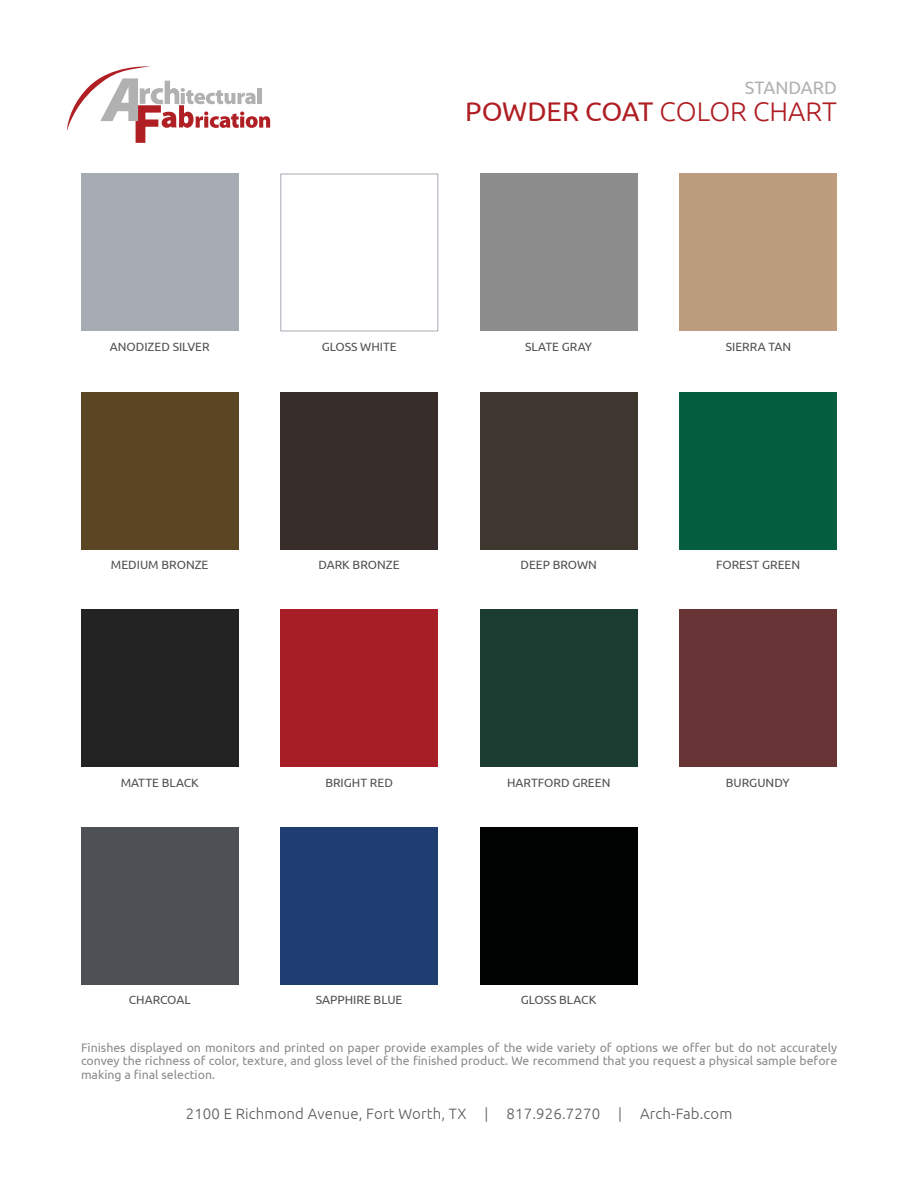
<style>
.page{position:relative;width:918px;height:1188px;background:#fff}
.page>*{position:absolute;margin:0;border:0;box-sizing:border-box;transform-origin:0 0}
.t1{font:27px "Ubuntu";letter-spacing:-.01em;color:#af1e23}
.t2{font:18px "Ubuntu";color:#b1b1b1}
.t3{font:300 15px "Ubuntu";letter-spacing:.01em;color:#595959}
.t4{font:12.3px/13.5px "Ubuntu";color:#8b8b8b;text-align:justify}
.t5{font:12px "Ubuntu";color:#505050}
.s1{font-weight:300}
</style>
<div class="page">
<div style="left:480px;top:827px;width:157px;height:157px;background:#010302"></div>
<div style="left:281px;top:827px;width:157px;height:157px;background:#1e3e71"></div>
<div style="left:81px;top:827px;width:157px;height:157px;background:#4d5155"></div>
<div style="left:680px;top:610px;width:157px;height:157px;background:#683436"></div>
<div style="left:480px;top:610px;width:157px;height:157px;background:#1b3c31"></div>
<div style="left:281px;top:610px;width:157px;height:157px;background:#a71e26"></div>
<div style="left:81px;top:610px;width:157px;height:157px;background:#232323"></div>
<div style="left:680px;top:392px;width:157px;height:157px;background:#055e40"></div>
<div style="left:480px;top:392px;width:157px;height:157px;background:#3e372f"></div>
<div style="left:281px;top:392px;width:157px;height:157px;background:#372d2b"></div>
<div style="left:81px;top:392px;width:157px;height:157px;background:#5a4623"></div>
<div style="left:680px;top:174px;width:157px;height:157px;background:#bc9d7e"></div>
<div style="left:480px;top:174px;width:157px;height:157px;background:#8c8c8c"></div>
<div style="left:281px;top:174px;width:157px;height:157px;background:#fff;border:1px solid #a7abb4"></div>
<div style="left:81px;top:174px;width:157px;height:157px;background:#a7abb4"></div>
<svg style="left:67px;top:66px;width:203px;height:77px"></svg>
<h2 class="t2" style="left:745px;top:80px;width:94px">STANDARD</h2>
<h1 class="t1" style="left:465px;top:100px;width:373px">POWDER COAT <span class="s1">COLOR CHART</span></h1>
<p class="t5" style="left:110px;top:342px;width:101px">ANODIZED SILVER</p>
<p class="t5" style="left:322px;top:342px;width:76px">GLOSS WHITE</p>
<p class="t5" style="left:525px;top:342px;width:68px">SLATE GRAY</p>
<p class="t5" style="left:726px;top:342px;width:67px">SIERRA TAN</p>
<p class="t5" style="left:111px;top:560px;width:99px">MEDIUM BRONZE</p>
<p class="t5" style="left:318px;top:560px;width:83px">DARK BRONZE</p>
<p class="t5" style="left:521px;top:560px;width:78px">DEEP BROWN</p>
<p class="t5" style="left:716px;top:560px;width:86px">FOREST GREEN</p>
<p class="t5" style="left:121px;top:777px;width:80px">MATTE BLACK</p>
<p class="t5" style="left:325px;top:777px;width:69px">BRIGHT RED</p>
<p class="t5" style="left:507px;top:777px;width:105px">HARTFORD GREEN</p>
<p class="t5" style="left:726px;top:777px;width:65px">BURGUNDY</p>
<p class="t5" style="left:129px;top:995px;width:63px">CHARCOAL</p>
<p class="t5" style="left:316px;top:995px;width:88px">SAPPHIRE BLUE</p>
<p class="t5" style="left:521px;top:995px;width:77px">GLOSS BLACK</p>
<p class="t4" style="left:81px;top:1041px;width:758px">Finishes displayed on monitors and printed on paper provide examples of the wide variety of options we offer but do not accurately convey the richness of color, texture, and gloss level of the finished product. We recommend that you request a physical sample before making a final selection.</p>
<p class="t3" style="left:186px;top:1107px;width:548px">2100 E Richmond Avenue, Fort Worth, TX | 817.926.7270 | Arch-Fab.com</p>
</div>
